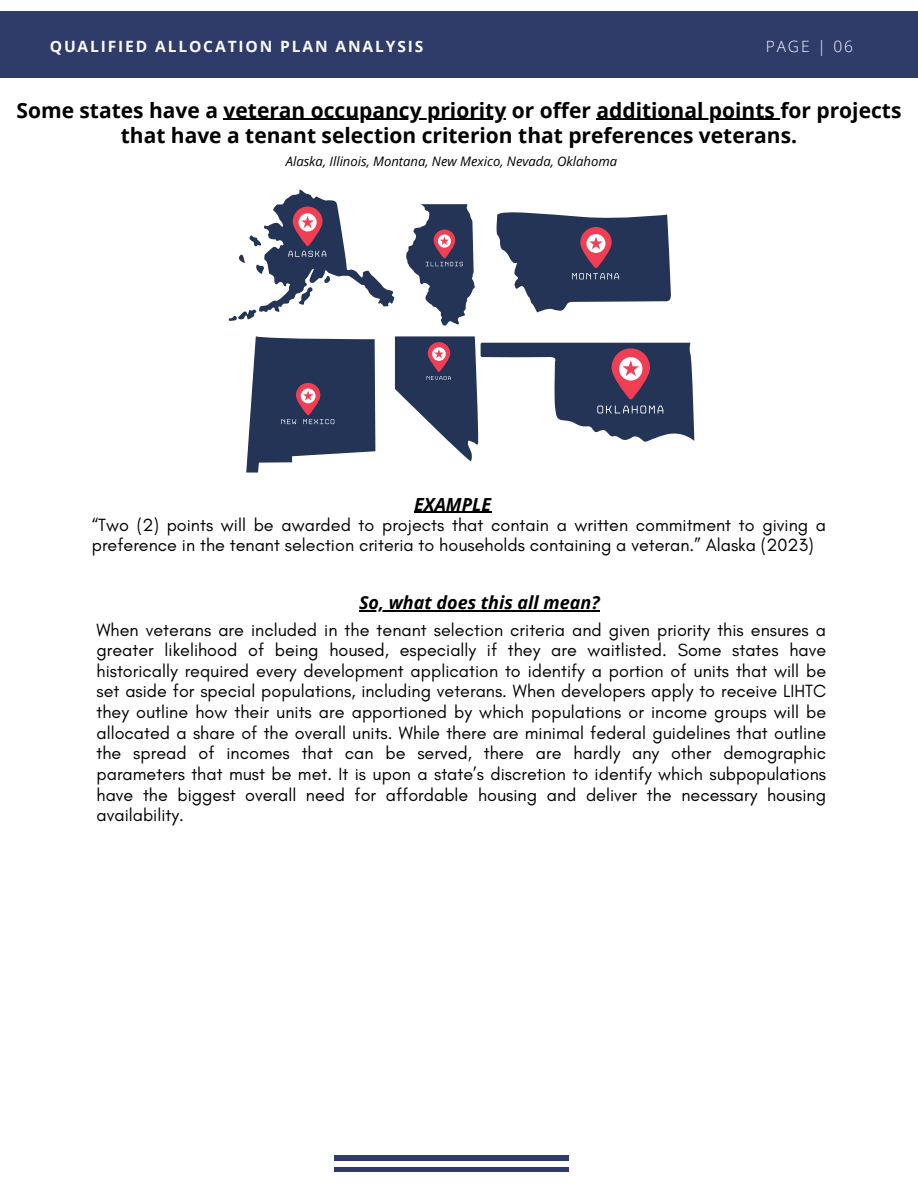
<style>
.page{position:relative;width:918px;height:1188px;background:#fff}
.page>*{position:absolute;margin:0;border:0;box-sizing:border-box;transform-origin:0 0}
.t1{font:700 21px/25.8px "Open Sans";color:#000;text-align:center}
.t2{font:18px/20.7px "Glacial Indifference";color:#000}
.t3{font:italic 700 18px "Open Sans";color:#000}
.t4{font:700 15.6px "Open Sans";letter-spacing:.12em;color:#fafaff}
.t5{font:300 15.6px "Open Sans";letter-spacing:.12em;color:#fafaff}
.t6{font:italic 13.05px "Open Sans";color:#000}
</style>
<div class="page">
<div style="left:0;top:11px;width:918px;height:67px;background:#2f3b69"></div>
<div style="left:335px;top:1167px;width:234px;height:5px;background:#2f3b69"></div>
<div style="left:335px;top:1156px;width:234px;height:5px;background:#2f3b69"></div>
<svg style="left:228px;top:189px;width:166px;height:132px"></svg>
<svg style="left:406px;top:204px;width:69px;height:122px"></svg>
<svg style="left:497px;top:212px;width:174px;height:100px"></svg>
<svg style="left:246px;top:336px;width:129px;height:137px"></svg>
<svg style="left:395px;top:336px;width:299px;height:125px"></svg>
<hr style="left:224px;top:119px;width:282px;height:1px;background:#000">
<hr style="left:596px;top:119px;width:184px;height:1px;background:#000">
<hr style="left:414px;top:512px;width:77px;height:1px;background:#000">
<hr style="left:359px;top:610px;width:241px;height:1px;background:#000">
<p class="t4" style="left:50px;top:36px;width:375px">QUALIFIED ALLOCATION PLAN ANALYSIS</p>
<p class="t5" style="left:766px;top:36px;width:89px">PAGE | 06</p>
<p class="t1" style="left:17px;top:96px;width:886px">Some states have a veteran occupancy priority or offer additional points for projects that have a tenant selection criterion that preferences veterans.</p>
<p class="t6" style="left:286px;top:152px;width:333px">Alaska, Illinois, Montana, New Mexico, Nevada, Oklahoma</p>
<p class="t3" style="left:414px;top:491px;width:79px">EXAMPLE</p>
<p class="t2" style="left:92px;top:514px;width:736px">“Two (2) points will be awarded to projects that contain a written commitment to giving a preference in the tenant selection criteria to households containing a veteran.” Alaska (2023)</p>
<p class="t3" style="left:359px;top:590px;width:242px">So, what does this all mean?</p>
<p class="t2" style="left:97px;top:619px;width:731px;text-align:justify">When veterans are included in the tenant selection criteria and given priority this ensures a greater likelihood of being housed, especially if they are waitlisted. Some states have historically required every development application to identify a portion of units that will be set aside for special populations, including veterans. When developers apply to receive LIHTC they outline how their units are apportioned by which populations or income groups will be allocated a share of the overall units. While there are minimal federal guidelines that outline the spread of incomes that can be served, there are hardly any other demographic parameters that must be met. It is upon a state’s discretion to identify which subpopulations have the biggest overall need for affordable housing and deliver the necessary housing availability.</p>
</div>
